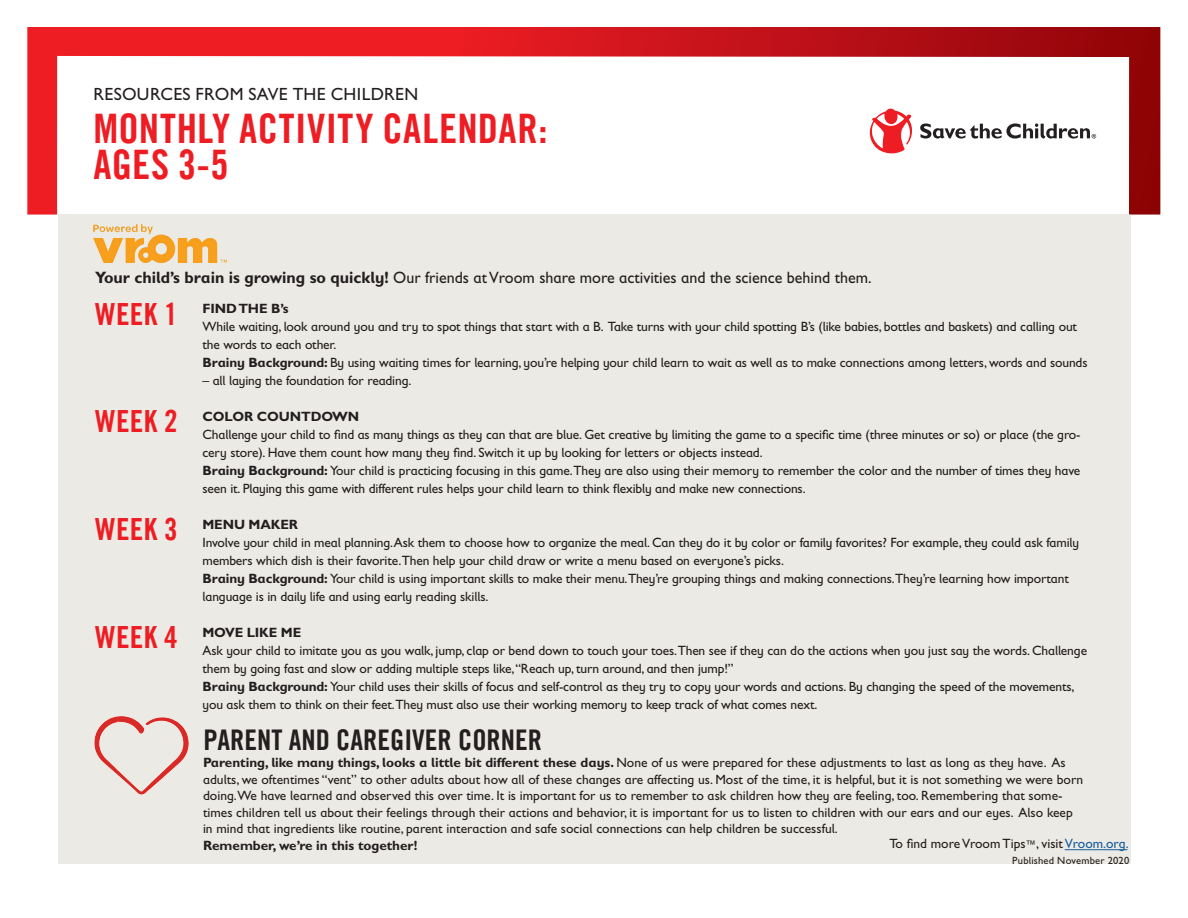
<style>
.page{position:relative;width:1188px;height:918px;background:#fff}
.page>*{position:absolute;margin:0;border:0;box-sizing:border-box;transform-origin:0 0}
.t1{font:40.8px/35.7px "Trade Gothic LT Com Bd Cn 20";letter-spacing:.015em;color:#ee1d23}
.t2{font:30.6px "Trade Gothic LT Com Bd Cn 20";letter-spacing:.015em;color:#ee1d23}
.t3{font:28.5px "Trade Gothic LT Com Bd Cn 20";color:#231f20}
.t4{font:17.7px "Gill Sans Infant Std";letter-spacing:.02em;color:#231f20}
.t5{font:16.5px "Gill Sans Infant Std";color:#231f20}
.t6{font:13.5px/18px "Gill Sans Infant Std";letter-spacing:-.01em;color:#231f20}
.t7{font:700 13.5px "Gill Sans Infant Std";letter-spacing:-.01em;color:#231f20}
.t8{font:10.5px "Gill Sans Infant Std";letter-spacing:.02em;color:#231f20}
.s1{font-weight:700}
.s2{font-size:10.5px}
.s3{color:#175d9e}
</style>
<div class="page">
<svg style="left:27px;top:27px;width:1133px;height:188px"></svg>
<svg style="left:869px;top:108px;width:45px;height:46px"></svg>
<svg style="left:920px;top:123px;width:176px;height:16px"></svg>
<div style="left:58px;top:215px;width:1072px;height:649px;background:#eceae4"></div>
<img style="left:94px;top:716px;width:95px;height:79px">
<hr style="left:1065px;top:849px;width:62px;height:1px;background:#175d9e">
<img style="left:93px;top:225px;width:134px;height:38px">
<h3 class="t4" style="left:93px;top:84px;width:327px">RESOURCES FROM SAVE THE CHILDREN</h3>
<h1 class="t1" style="left:93px;top:110px;width:456px">MONTHLY ACTIVITY CALENDAR:<br>AGES 3-5</h1>
<p class="t5" style="left:95px;top:268px;width:778px"><span class="s1">Your child’s brain is growing so quickly!</span> Our friends at Vroom share more activities and the science behind them.</p>
<h2 class="t2" style="left:95px;top:295px;width:84px">WEEK 1</h2>
<h2 class="t2" style="left:95px;top:403px;width:84px">WEEK 2</h2>
<h2 class="t2" style="left:95px;top:511px;width:84px">WEEK 3</h2>
<h2 class="t2" style="left:95px;top:619px;width:84px">WEEK 4</h2>
<p class="t7" style="left:202px;top:300px;width:88px">FIND THE B’s</p>
<p class="t6" style="left:202px;top:317px;width:887px">While waiting, look around you and try to spot things that start with a B. Take turns with your child spotting B’s (like babies, bottles and baskets) and calling out the words to each other.<br><span class="s1">Brainy Background:</span> By using waiting times for learning, you’re helping your child learn to wait as well as to make connections among letters, words and sounds</p>
<p class="t6" style="left:202px;top:371px;width:210px">– all laying the foundation for reading.</p>
<p class="t7" style="left:202px;top:408px;width:158px">COLOR COUNTDOWN</p>
<p class="t6" style="left:202px;top:425px;width:880px">Challenge your child to find as many things as they can that are blue. Get creative by limiting the game to a specific time (three minutes or so) or place (the gro&shy;cery store). Have them count how many they find. Switch it up by looking for letters or objects instead.<br><span class="s1">Brainy Background:</span> Your child is practicing focusing in this game.They are also using their memory to remember the color and the number of times they have seen it. Playing this game with different rules helps your child learn to think flexibly and make new connections.</p>
<p class="t7" style="left:202px;top:516px;width:97px">MENU MAKER</p>
<p class="t6" style="left:202px;top:533px;width:878px">Involve your child in meal planning.Ask them to choose how to organize the meal. Can they do it by color or family favorites? For example, they could ask family members which dish is their favorite.Then help your child draw or write a menu based on everyone’s picks.<br><span class="s1">Brainy Background:</span> Your child is using important skills to make their menu.They’re grouping things and making connections.They’re learning how important language is in daily life and using early reading skills.</p>
<p class="t7" style="left:202px;top:624px;width:100px">MOVE LIKE ME</p>
<p class="t6" style="left:202px;top:641px;width:886px">Ask your child to imitate you as you walk, jump, clap or bend down to touch your toes.Then see if they can do the actions when you just say the words. Challenge them by going fast and slow or adding multiple steps like,“Reach up, turn around, and then jump!”<br><span class="s1">Brainy Background:</span> Your child uses their skills of focus and self-control as they try to copy your words and actions. By changing the speed of the movements, you ask them to think on their feet.They must also use their working memory to keep track of what comes next.</p>
<h3 class="t3" style="left:203px;top:723px;width:340px">PARENT AND CAREGIVER CORNER</h3>
<p class="t6" style="left:203px;top:755px;width:882px;line-height:16.5px"><span class="s1">Parenting, like many things, looks a little bit different these days.</span> None of us were prepared for these adjustments to last as long as they have. As adults, we oftentimes “vent” to other adults about how all of these changes are affecting us. Most of the time, it is helpful, but it is not something we were born doing.We have learned and observed this over time. It is important for us to remember to ask children how they are feeling, too. Remembering that some&shy;times children tell us about their feelings through their actions and behavior, it is important for us to listen to children with our ears and our eyes. Also keep in mind that ingredients like routine, parent interaction and safe social connections can help children be successful.</p>
<p class="t7" style="left:203px;top:837px;width:216px">Remember, we’re in this together!</p>
<p class="t6" style="left:889px;top:835px;width:241px">To find more Vroom Tips<span class="s2">™</span>, visit <span class="s3">Vroom.org.</span></p>
<p class="t8" style="left:1012px;top:854px;width:119px">Published November 2020</p>
</div>
